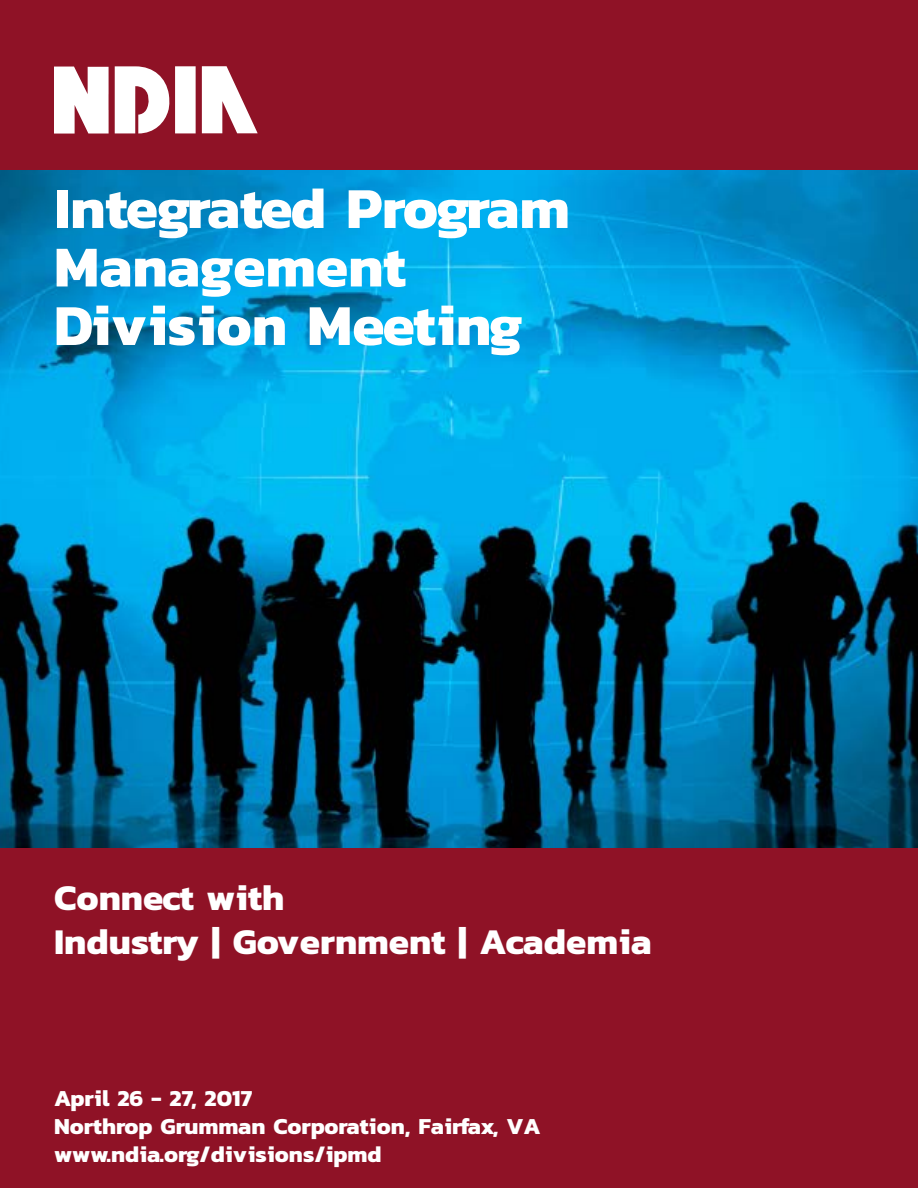
<style>
.page{position:relative;width:918px;height:1188px;background:#fff}
.page>*{position:absolute;margin:0;border:0;box-sizing:border-box;transform-origin:0 0}
.t1{font:700 58.5px/58.5px "Kanit";color:#fff}
.t2{font:700 36.9px/44.2px "Kanit";color:#fff}
.t3{font:700 23.25px/27.9px "Kanit";color:#fff}
</style>
<div class="page">
<img style="left:0;top:163px;width:918px;height:686px">
<div style="left:1px;top:0;width:917px;height:170px;background:#8f1226"></div>
<div style="left:175px;top:66px;width:21px;height:67px;background:#fff"></div>
<svg style="left:202px;top:66px;width:56px;height:67px"></svg>
<svg style="left:54px;top:67px;width:55px;height:67px;background:#f1e3e5"></svg>
<svg style="left:115px;top:66px;width:55px;height:67px"></svg>
<div style="left:0;top:849px;width:918px;height:339px;background:#8f1226"></div>
<h1 class="t1" style="left:54px;top:177px;width:517px">Integrated Program<br>Management<br>Division Meeting</h1>
<h2 class="t2" style="left:54px;top:875px;width:599px">Connect with<br>Industry | Government | Academia</h2>
<p class="t3" style="left:54px;top:1084px;width:488px">April 26 - 27, 2017<br>Northrop Grumman Corporation, Fairfax, VA www.ndia.org/divisions/ipmd</p>
</div>
